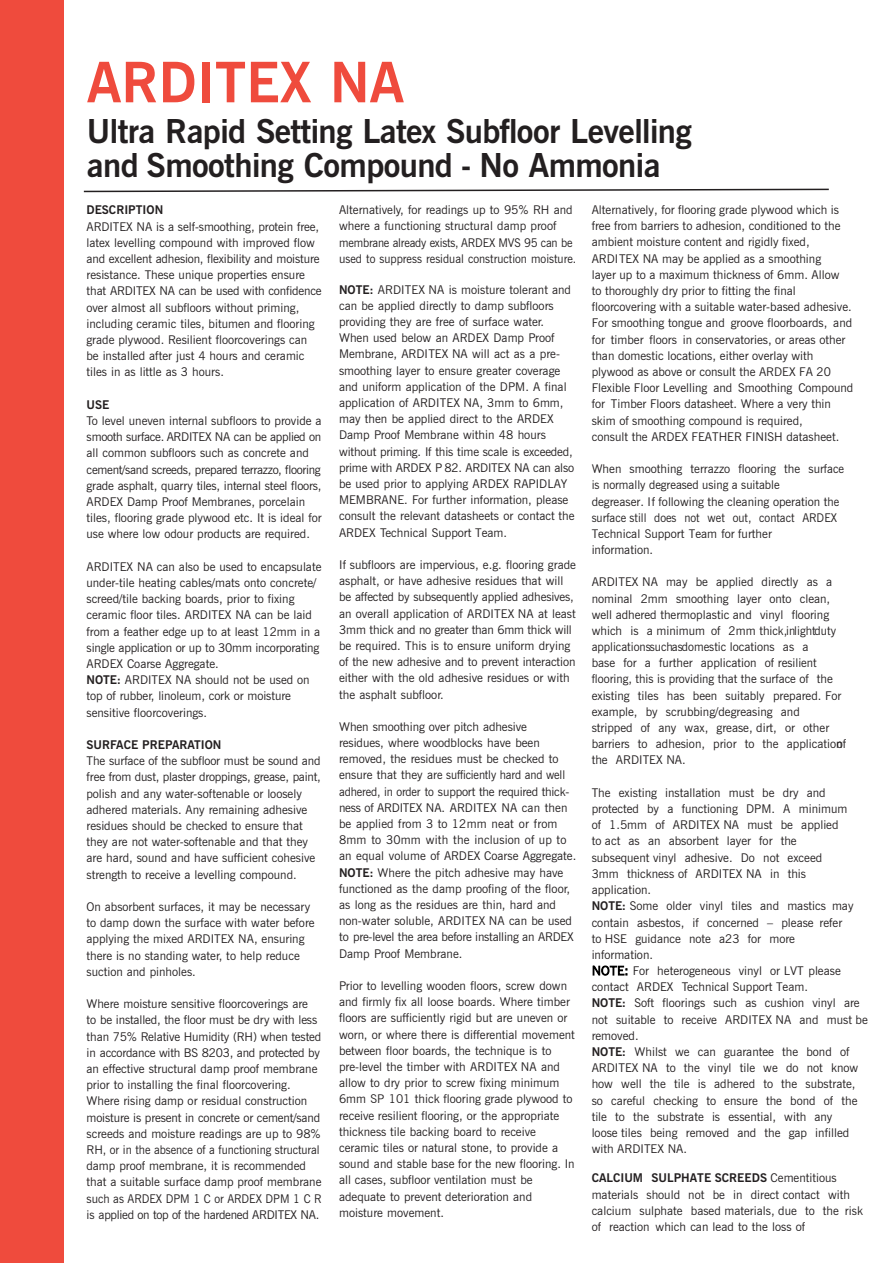
<style>
.page{position:relative;width:893px;height:1263px;background:#fff}
.page>*{position:absolute;margin:0;border:0;box-sizing:border-box;transform-origin:0 0}
.t1{font:700 55.65px "News Gothic BT";color:#ef4b3d}
.t2{font:700 33px/34.5px "News Gothic BT";letter-spacing:-.02em;color:#231f20}
.t3{font:12px/16.2px "News Gothic BT";color:#231f20}
.t4{font:12px "News Goth BT";color:#231f20}
.t5{font:700 12px "News Gothic BT";color:#231f20}
.s1{font-weight:700}
.s2{font-family:"News Goth BT"}
.s3{font-family:"News Gothic BT"}
.s4{font-family:"News Gothic";color:#000}
</style>
<div class="page">
<div style="left:0;top:0;width:64px;height:1263px;background:#ef4b3d"></div>
<svg style="left:83px;top:188px;width:746px;height:5px"></svg>
<h1 class="t1" style="left:87px;top:62px;width:319px">ARDITEX NA</h1>
<h2 class="t2" style="left:87px;top:117px;width:606px">Ultra Rapid Setting Latex Subfloor Levelling and Smoothing Compound - No Ammonia</h2>
<p class="t5" style="left:86px;top:206px;width:78px">DESCRIPTION</p>
<p class="t3" style="left:86px;top:219px;width:237px">ARDITEX NA is a self-smoothing, protein free, latex levelling compound with improved flow and excellent adhesion, flexibility and moisture resistance. These unique properties ensure that ARDITEX NA can be used with confidence over almost all subfloors without priming, including ceramic tiles, bitumen and flooring grade plywood. Resilient floorcoverings can be installed after just 4 hours and ceramic tiles in as little as 3 hours.</p>
<p class="t5" style="left:86px;top:400px;width:24px">USE</p>
<p class="t3" style="left:86px;top:414px;width:237px">To level uneven internal subfloors to provide a smooth surface. ARDITEX NA can be applied on all common subfloors such as concrete and cement/sand screeds, prepared terrazzo, flooring grade asphalt, quarry tiles, internal steel floors, ARDEX Damp Proof Membranes, porcelain tiles, flooring grade plywood etc. It is ideal for use where low odour products are required.</p>
<p class="t3" style="left:86px;top:559px;width:237px">ARDITEX NA can also be used to encapsulate under-tile heating cables/mats onto concrete/ screed/tile backing boards, prior to fixing ceramic floor tiles. ARDITEX NA can be laid from a feather edge up to at least 12mm in a single application or up to 30mm incorporating ARDEX Coarse Aggregate.<br><span class="s1">NOTE:</span> ARDITEX NA should not be used on top of rubber, linoleum, cork or moisture sensitive floorcoverings.</p>
<p class="t5" style="left:86px;top:740px;width:137px">SURFACE PREPARATION</p>
<p class="t3" style="left:86px;top:754px;width:236px">The surface of the subfloor must be sound and free from dust, plaster droppings, grease, paint, polish and any water-softenable or loosely adhered materials. Any remaining adhesive residues should be checked to ensure that they are not water-softenable and that they are hard, sound and have sufficient cohesive strength to receive a levelling compound.</p>
<p class="t3" style="left:86px;top:900px;width:230px">On absorbent surfaces, it may be necessary to damp down the surface with water before applying the mixed ARDITEX NA, ensuring there is no standing water, to help reduce suction and pinholes.</p>
<p class="t3" style="left:86px;top:997px;width:237px">Where moisture sensitive floorcoverings are<br>to be installed, the floor must be dry with less than 75% Relative Humidity (RH) when tested in accordance with BS 8203, and protected by an effective structural damp proof membrane prior to installing the final floorcovering.<br>Where rising damp or residual construction moisture is present in concrete or cement/sand screeds and moisture readings are up to 98% RH, or in the absence of a functioning structural damp proof membrane, it is recommended that a suitable surface damp proof membrane such as ARDEX DPM 1 C or ARDEX DPM 1 C R is applied on top of the hardened ARDITEX NA.</p>
<p class="t3" style="left:339px;top:203px;width:239px">Alternatively, for readings up to 95% RH and where a functioning structural damp proof membrane already exists, ARDEX MVS 95 can be used to suppress residual construction moisture.</p>
<p class="t3" style="left:339px;top:282px;width:237px"><span class="s1">NOTE:</span> ARDITEX NA is moisture tolerant and can be applied directly to damp subfloors providing they are free of surface water.<br>When used below an ARDEX Damp Proof Membrane, ARDITEX NA will act as a pre&shy;smoothing layer to ensure greater coverage and uniform application of the DPM. A final application of ARDITEX NA, 3mm to 6mm, may then be applied direct to the ARDEX Damp Proof Membrane within 48 hours without priming. If this time scale is exceeded, prime with ARDEX P 82. ARDITEX NA can also be used prior to applying ARDEX RAPIDLAY MEMBRANE. For further information, please consult the relevant datasheets or contact the ARDEX Technical S<span class="s2">upport Team</span>.</p>
<p class="t3" style="left:339px;top:558px;width:238px">If subfloors are impervious, e.g. flooring grade asphalt, or have adhesive residues that will be affected by subsequently applied adhesives, an overall application of ARDITEX NA at least 3mm thick and no greater than 6mm thick will be required. This is to ensure uniform drying of the new adhesive and to prevent interaction either with the old adhesive residues or with the asphalt subfloor.</p>
<p class="t3" style="left:339px;top:719px;width:239px">When smoothing over pitch adhesive<br>residues, where woodblocks have been removed, the residues must be checked to ensure that they are sufficiently hard and well adhered, in order to support the required thick&shy;ness of ARDITEX NA. ARDITEX NA can then be applied from 3 to 12mm neat or from 8mm to 30mm with the inclusion of up to an equal volume of ARDEX Coarse Aggregate.<br><span class="s1">NOTE:</span> Where the pitch adhesive may have functioned as the damp proofing of the floor, as long as the residues are thin, hard and non-water soluble, ARDITEX NA can be used to pre-level the area before installing an ARDEX Damp Proof Membrane.</p>
<p class="t3" style="left:339px;top:979px;width:237px">Prior to levelling wooden floors, screw down and firmly fix all loose boards. Where timber floors are sufficiently rigid but are uneven or worn, or where there is differential movement between floor boards, the technique is to pre-level the timber with ARDITEX NA and allow to dry prior to screw fixing minimum 6mm <span class="s2">SP 101</span> thick flooring grade plywood to receive resilient flooring, or the appropriate thickness tile backing board to receive ceramic tiles or natural stone, to provide a sound and stable base for the new flooring. In all cases, subfloor ventilation must be adequate to prevent deterioration and moisture movement.</p>
<p class="t3" style="left:592px;top:203px;width:263px">Alternatively, for flooring grade plywood which is free from barriers to adhesion, conditioned to the ambient moisture content and rigidly fixed, ARDITEX NA may be applied as a smoothing<br>layer up to a maximum thickness of 6mm. Allow<br>to thoroughly dry prior to fitting the final floorcovering with a suitable water-based adhesive.<br>For smoothing tongue and groove floorboards, and for timber floors in conservatories, or areas other than domestic locations, either overlay with plywood as above or consult the ARDEX FA 20<br>Flexible Floor Levelling and Smoothing Compound for Timber Floors datasheet. Where a very thin skim of smoothing compound is required,<br>consult the ARDEX FEATHER FINISH datasheet.</p>
<p class="t3" style="left:592px;top:462px;width:254px">When smoothing terrazzo flooring the surface is normally degreased using a s<span class="s2">uitable<br></span>degreaser. If following the cleaning operation the surface still does not wet out, contact ARDEX</p>
<p class="t4" style="left:592px;top:526px;width:182px">Technical Support Team <span class="s3">for further</span></p>
<p class="t3" style="left:592px;top:543px;width:63px">information.</p>
<p class="t3" style="left:592px;top:575px;width:256px">ARDITEX NA may be applied directly as a nominal 2mm smoothing layer onto clean, well adhered thermoplastic and vinyl flooring which is a minimum of 2mm thick, in light duty applications such as domestic locations as a<br>base for a further application of resilient flooring, this is providing that the surface of the existing tiles has been suitably prepared. For example, by scrubbing/degreasing and<br>stripped of any wax, grease, dirt, or other barriers to adhesion, prior to the application of the ARDITEX NA.</p>
<p class="t3" style="left:592px;top:785px;width:278px">The existing installation must be dry and protected by a functioning DPM. A minimum<br>of 1.5mm of ARDITEX NA must be applied<br>to act as an absorbent layer for the<br>subsequent vinyl adhesive. Do not exceed<br>3mm thickness of ARDITEX NA in this application.<br><span class="s1">NOTE:</span> Some older vinyl tiles and mastics may contain asbestos, if concerned – please refer<br>to HSE guidance note a23 for more<br>information<span class="s2">.<br></span><span class="s4">NOTE:</span> For heterogeneous vinyl or LVT please contact ARDEX Technical <span class="s2">Support Team</span>.<br><span class="s1">NOTE:</span> Soft floorings such as cushion vinyl are not suitable to receive ARDITEX NA and must be removed.<br><span class="s1">NOTE:</span> Whilst we can guarantee the bond of ARDITEX NA to the vinyl tile we do not know how well the tile is adhered to the substrate, so careful checking to <span class="s2">e</span>nsure the bond of the tile to the substrate is essential, with any<br>loose tiles being removed and the gap infilled with ARDITEX NA.</p>
<p class="t3" style="left:592px;top:1171px;width:273px"><span class="s1">CALCIUM SULPHATE SCREEDS</span> Cementitious materials should not be in direct contact with calcium sulphate based materials, due to the risk</p>
<p class="t4" style="left:592px;top:1219px;width:215px"><span class="s3">of reaction</span> which can lead to the loss of</p>
</div>
